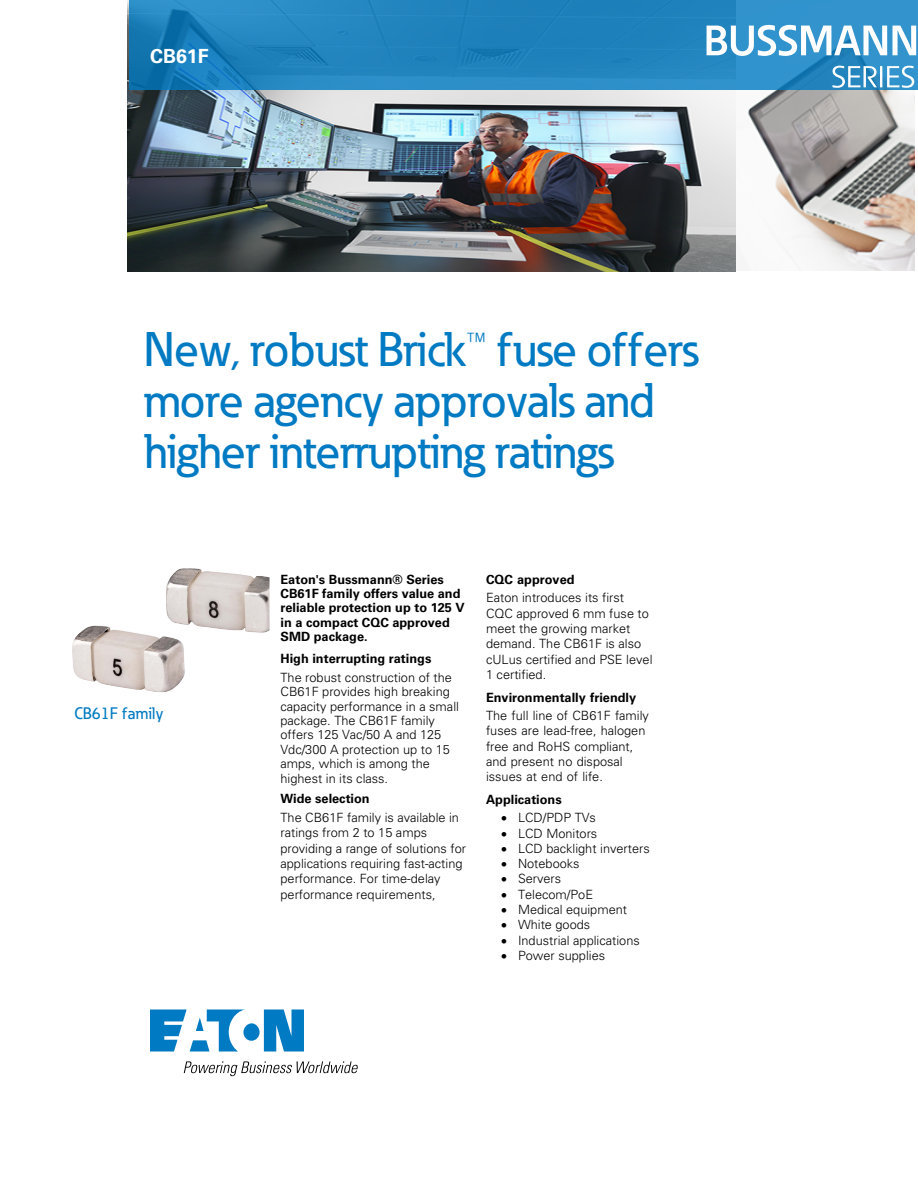
<style>
.page{position:relative;width:918px;height:1188px;background:#fff}
.page>*{position:absolute;margin:0;border:0;box-sizing:border-box;transform-origin:0 0}
.t1{font:500 48px/51px "Eaton";letter-spacing:-.015em;color:#007ac2}
.t2{font:700 19.5px "Univers";color:#fff}
.t3{font:500 16.5px "Eaton";color:#007ac2}
.t4{font:300 12.75px/15.3px "Univers";color:#000}
.t5{font:700 12.75px/14.4px "Univers";color:#000}
</style>
<div class="page">
<img style="left:128px;top:0;width:786px;height:271px">
<svg style="left:129px;top:0;width:789px;height:90px;background:#2384be"></svg>
<svg style="left:150px;top:1010px;width:154px;height:42px"></svg>
<svg style="left:184px;top:1061px;width:174px;height:15px"></svg>
<svg style="left:833px;top:66px;width:81px;height:22px"></svg>
<svg style="left:707px;top:25px;width:209px;height:31px"></svg>
<img style="left:72px;top:568px;width:198px;height:124px">
<h2 class="t2" style="left:150px;top:45px;width:60px">CB61F</h2>
<h1 class="t1" style="left:143px;top:323px;width:557px">New, robust Brick™ fuse offers more agency approvals and higher interrupting ratings</h1>
<p class="t3" style="left:75px;top:703px;width:90px">CB61F family</p>
<p class="t5" style="left:281px;top:572px;width:186px">Eaton's Bussmann® Series<br>CB61F family offers value and reliable protection up to 125 V in a compact CQC approved<br>SMD package.</p>
<p class="t5" style="left:281px;top:651px;width:152px">High interrupting ratings</p>
<p class="t4" style="left:281px;top:670px;width:180px;line-height:14.4px">The robust construction of the<br>CB61F provides high breaking capacity performance in a small package. The CB61F family offers 125 Vac/50 A and 125<br>Vdc/300 A protection up to 15 amps, which is among the highest in its class.</p>
<p class="t5" style="left:281px;top:792px;width:91px">Wide selection</p>
<p class="t4" style="left:281px;top:810px;width:187px">The CB61F family is available in ratings from 2 to 15 amps providing a range of solutions for applications requiring fast-acting performance. For time-delay performance requirements,</p>
<p class="t5" style="left:486px;top:572px;width:90px">CQC approved</p>
<p class="t4" style="left:486px;top:590px;width:168px">Eaton introduces its first<br>CQC approved 6 mm fuse to meet the growing market demand. The CB61F is also cULus certified and PSE level<br>1 certified.</p>
<p class="t5" style="left:486px;top:690px;width:152px">Environmentally friendly</p>
<p class="t4" style="left:486px;top:708px;width:164px">The full line of CB61F family fuses are lead-free, halogen free and RoHS compliant, and present no disposal issues at end of life.</p>
<p class="t5" style="left:486px;top:792px;width:77px">Applications</p>
<p class="t4" style="left:501px;top:810px;width:96px">• LCD/PDP TVs</p>
<p class="t4" style="left:501px;top:825px;width:98px">• LCD Monitors</p>
<p class="t4" style="left:501px;top:841px;width:150px">• LCD backlight inverters</p>
<p class="t4" style="left:501px;top:856px;width:80px">• Notebooks</p>
<p class="t4" style="left:501px;top:871px;width:62px">• Servers</p>
<p class="t4" style="left:501px;top:887px;width:94px">• Telecom/PoE</p>
<p class="t4" style="left:501px;top:902px;width:128px">• Medical equipment</p>
<p class="t4" style="left:501px;top:917px;width:91px">• White goods</p>
<p class="t4" style="left:501px;top:932px;width:140px">• Industrial applications</p>
<p class="t4" style="left:501px;top:948px;width:106px">• Power supplies</p>
</div>
